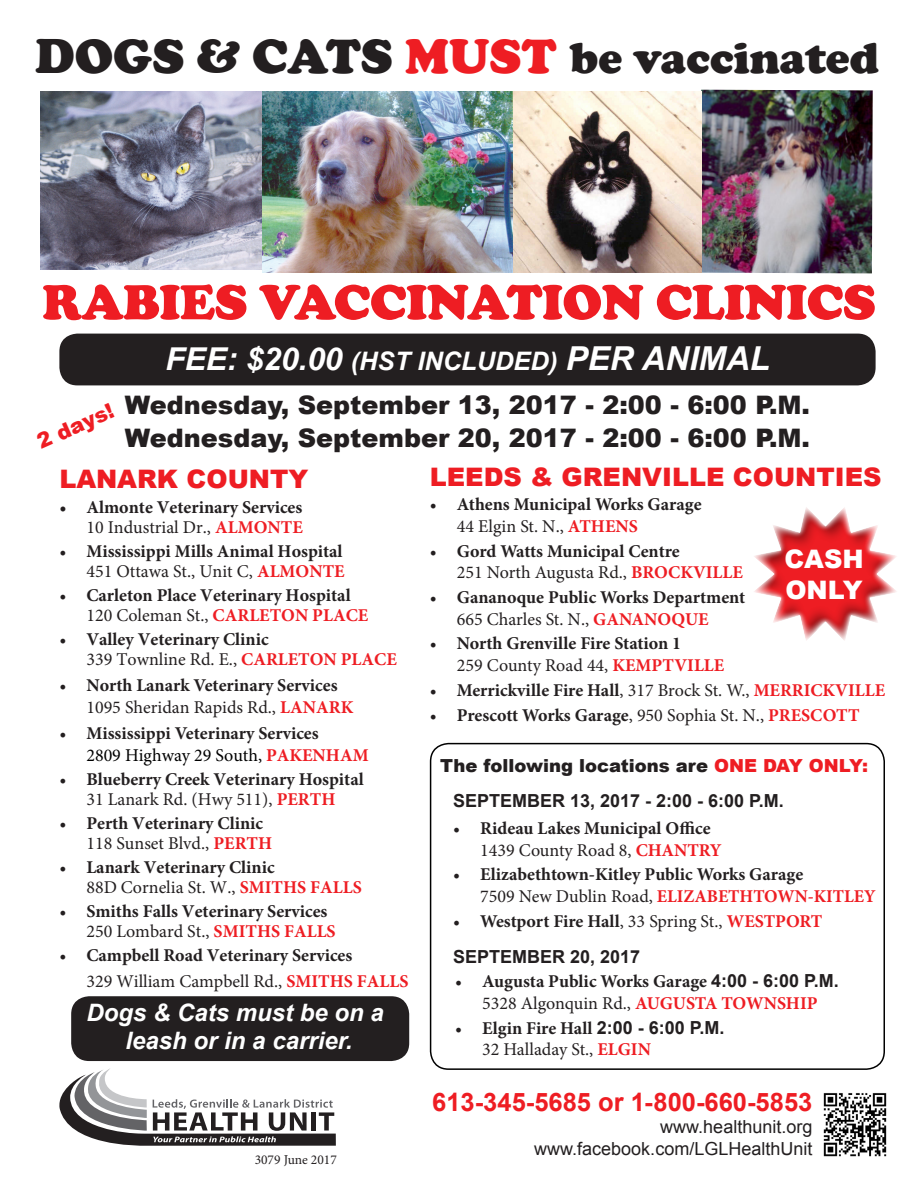
<style>
.page{position:relative;width:918px;height:1188px;background:#fff}
.page>*{position:absolute;margin:0;border:0;box-sizing:border-box;transform-origin:0 0}
.t1{font:900 51px "Cooper";letter-spacing:-.01em;color:#ee1d23}
.t2{font:900 45px "Cooper";color:#231f20}
.t3{font:900 25.5px "Arial";color:#231f20}
.t4{font:900 25.5px "Arial";color:#ee1d23}
.t5{font:italic 700 25.5px "Arial";color:#fff}
.t6{font:700 25.5px "Arial";color:#ee1d23}
.t7{font:900 25.5px/30.6px "Arial";color:#fff}
.t8{font:italic 700 24px/27.6px "Arial";color:#fff;text-align:center}
.t9{font:900 21px "Arial";color:#ee1d23}
.t10{font:700 18px/21.6px "Minion Pro";color:#231f20}
.t11{font:18px "Arial";color:#231f20}
.t12{font:700 18px "Arial";color:#231f20}
.t13{font:18px/21.6px "Minion Pro";color:#231f20}
.t14{font:900 18px "Arial";color:#231f20}
.t15{font:13.5px "Minion Pro";color:#231f20}
.s1{font-size:49.5px}
.s2{font-size:49.5px;color:#ee1d23}
.s3{font-size:31.5px}
.s4{font-size:33px}
.s5{font-weight:400}
.s6{color:#ee1d23}
.s7{font-weight:400;color:#000}
.s8{font-family:"Arial"}
.s9{font-weight:700}
.s10{font-family:"Arial";font-weight:700}
.s11{font-weight:700;color:#ee1d23}
</style>
<div class="page">
<img style="left:40px;top:91px;width:222px;height:179px">
<img style="left:262px;top:90px;width:611px;height:183px">
<div style="left:59px;top:334px;width:817px;height:51px;background:#231f20;border-radius:18px"></div>
<svg style="left:59px;top:1068px;width:277px;height:78px"></svg>
<img style="left:823px;top:1093px;width:64px;height:64px">
<div style="left:430px;top:743px;width:455px;height:327px;border:2px solid #000;border-radius:18px"></div>
<div style="left:71px;top:996px;width:338px;height:65px;background:#231f20;border-radius:18px"></div>
<div style="left:751px;top:505px;width:149px;height:139px;background:#231f20;opacity:.5"></div>
<p class="t2" style="left:35px;top:32px;width:845px"><span class="s1">DOGS &amp; CATS</span> <span class="s2">MUST</span> be vaccinated</p>
<p class="t1" style="left:42px;top:272px;width:835px">RABIES VACCINATION CLINICS</p>
<p class="t9" style="left:32px;top:428px;width:83px;rotate:-24deg">2 days!</p>
<p class="t5" style="left:166px;top:344px;width:606px"><span class="s3">FEE: $20.00</span> (HST INCLUDED) <span class="s4">PER ANIMAL</span></p>
<p class="t3" style="left:125px;top:386px;width:687px">Wednesday, September 13, 2017 - 2:00 - 6:00 P.M.</p>
<p class="t3" style="left:125px;top:420px;width:687px">Wednesday, September 20, 2017 - 2:00 - 6:00 P.M.</p>
<p class="t4" style="left:59px;top:460px;width:251px">LANARK COUNTY</p>
<p class="t4" style="left:430px;top:458px;width:453px">LEEDS &amp; GRENVILLE COUNTIES</p>
<p class="t10" style="left:457px;top:493px;width:246px;text-indent:-27px"><span class="s5">•</span> Athens Municipal Works Garage<br><span class="s5">44 Elgin St. N.,</span> <span class="s6">ATHENS</span></p>
<p class="t10" style="left:457px;top:540px;width:288px;text-indent:-27px"><span class="s5">•</span> Gord Watts Municipal Centre<br><span class="s5">251 North Augusta Rd.,</span> <span class="s6">BROCKVILLE</span></p>
<p class="t10" style="left:430px;top:586px;width:317px;text-align:center"><span class="s5">•</span> Gananoque Public Works Department<br><span class="s5">665 Charles St. N.,</span> <span class="s6">GANANOQUE</span></p>
<p class="t10" style="left:457px;top:633px;width:269px;text-indent:-27px"><span class="s5">•</span> North Grenville Fire Station 1<br><span class="s5">259 County Road 44,</span> <span class="s6">KEMPTVILLE</span></p>
<p class="t10" style="left:430px;top:679px;width:457px"><span class="s5">•</span> Merrickville Fire Hall<span class="s5">, 317 Brock St. W.,</span> <span class="s6">MERRICKVILLE</span></p>
<p class="t10" style="left:430px;top:704px;width:431px"><span class="s5">•</span> Prescott Works Garage<span class="s5">, 950 Sophia St. N.,</span> <span class="s6">PRESCOTT</span></p>
<p class="t14" style="left:440px;top:753px;width:430px">The following locations are <span class="s6">ONE DAY ONLY:</span></p>
<p class="t12" style="left:453px;top:789px;width:332px">SEPTEMBER 13, 2017 - 2:00 - 6:00 P.M.</p>
<p class="t10" style="left:59px;top:498px;width:245px;line-height:19.5px;text-align:right">• Almonte Veterinary Services<br><span class="s5">10 Industrial Dr.,</span> <span class="s6">ALMONTE</span></p>
<p class="t10" style="left:59px;top:541px;width:287px;line-height:19.5px;text-align:right"><span class="s5">•</span> Mississippi Mills Animal Hospital<br><span class="s5">451 Ottawa St., Unit C,</span> <span class="s6">ALMONTE</span></p>
<p class="t7" style="left:784px;top:543px;width:81px">CASH<br>ONLY</p>
<p class="t10" style="left:86px;top:585px;width:283px;line-height:19.6px;text-indent:-27px"><span class="s5">•</span> Carleton Place Veterinary Hospital<br><span class="s5">120 Coleman St.,</span> <span class="s6">CARLETON PLACE</span></p>
<p class="t10" style="left:86px;top:629px;width:312px;line-height:19.6px;text-indent:-27px"><span class="s5">•</span> Valley Veterinary Clinic<br><span class="s5">339 Townline Rd. E.,</span> <span class="s6">CARLETON PLACE</span></p>
<p class="t10" style="left:86px;top:674px;width:268px;text-indent:-27px"><span class="s5">•</span> North Lanark Veterinary Services<br><span class="s5">1095 Sheridan Rapids Rd.,</span> <span class="s6">LANARK</span></p>
<p class="t10" style="left:86px;top:722px;width:284px;text-indent:-27px"><span class="s5">•</span> Mississippi Veterinary Services<br><span class="s7">2809 Highway 29 South,</span> <span class="s6">PAKENHAM</span></p>
<p class="t10" style="left:59px;top:769px;width:306px;line-height:19.6px;text-align:center"><span class="s5">•</span> Blueberry Creek Veterinary Hospital<br><span class="s5">31 Lanark Rd. (Hwy 511),</span> <span class="s6">PERTH</span></p>
<p class="t10" style="left:86px;top:813px;width:187px;line-height:19.6px;text-indent:-27px"><span class="s5">•</span> Perth Veterinary Clinic<br><span class="s5">118 Sunset Blvd.,</span> <span class="s6">PERTH</span></p>
<p class="t10" style="left:86px;top:857px;width:277px;line-height:19.6px;text-indent:-27px"><span class="s5">•</span> Lanark Veterinary Clinic<br><span class="s5">88D Cornelia St. W.,</span> <span class="s6">SMITHS FALLS</span></p>
<p class="t10" style="left:86px;top:901px;width:251px;line-height:19.6px;text-indent:-27px"><span class="s5">•</span> Smiths Falls Veterinary Services<br><span class="s5">250 Lombard St.,</span> <span class="s6">SMITHS FALLS</span></p>
<p class="t10" style="left:86px;top:942px;width:324px;line-height:26.2px;text-indent:-27px"><span class="s5">•</span> Campbell Road Veterinary Services<br><span class="s5">329 William Campbell Rd.,</span> <span class="s6">SMITHS FALLS</span></p>
<p class="t8" style="left:86px;top:1000px;width:299px">Dogs &amp; Cats must be on a leash or in a carrier.</p>
<p class="t10" style="left:480px;top:817px;width:243px;text-indent:-27px"><span class="s5">•</span> Rideau Lakes Municipal Office<br><span class="s5">1439 County Road 8,</span> <span class="s6">CHANTRY</span></p>
<p class="t10" style="left:480px;top:864px;width:397px;text-indent:-27px"><span class="s5">•</span> Elizabethtown-Kitley Public Works Garage<br><span class="s5">7509 New Dublin Road,</span> <span class="s6">ELIZABETHTOWN-KITLEY</span></p>
<p class="t10" style="left:453px;top:910px;width:371px"><span class="s5">•</span> Westport Fire Hall<span class="s5">, 33 Spring St.,</span> <span class="s6">WESTPORT</span></p>
<p class="t12" style="left:453px;top:944px;width:189px">SEPTEMBER 20, 2017</p>
<p class="t10" style="left:455px;top:971px;width:385px;text-align:center"><span class="s5">•</span> Augusta Public Works Garage <span class="s8">4:00 - 6:00 P.M.<br></span><span class="s5">5328 Algonquin Rd.,</span> <span class="s6">AUGUSTA TOWNSHIP</span></p>
<p class="t13" style="left:482px;top:1017px;width:244px;text-indent:-27px">• <span class="s9">Elgin Fire Hall</span> <span class="s10">2:00 - 6:00 P.M.<br></span>32 Halladay St., <span class="s11">ELGIN</span></p>
<p class="t15" style="left:255px;top:1151px;width:84px">3079 June 2017</p>
<p class="t6" style="left:432px;top:1086px;width:382px">613-345-5685 or 1-800-660-5853</p>
<p class="t11" style="left:660px;top:1115px;width:154px">www.healthunit.org</p>
<p class="t11" style="left:534px;top:1137px;width:280px">www.facebook.com/LGLHealthUnit</p>
</div>
